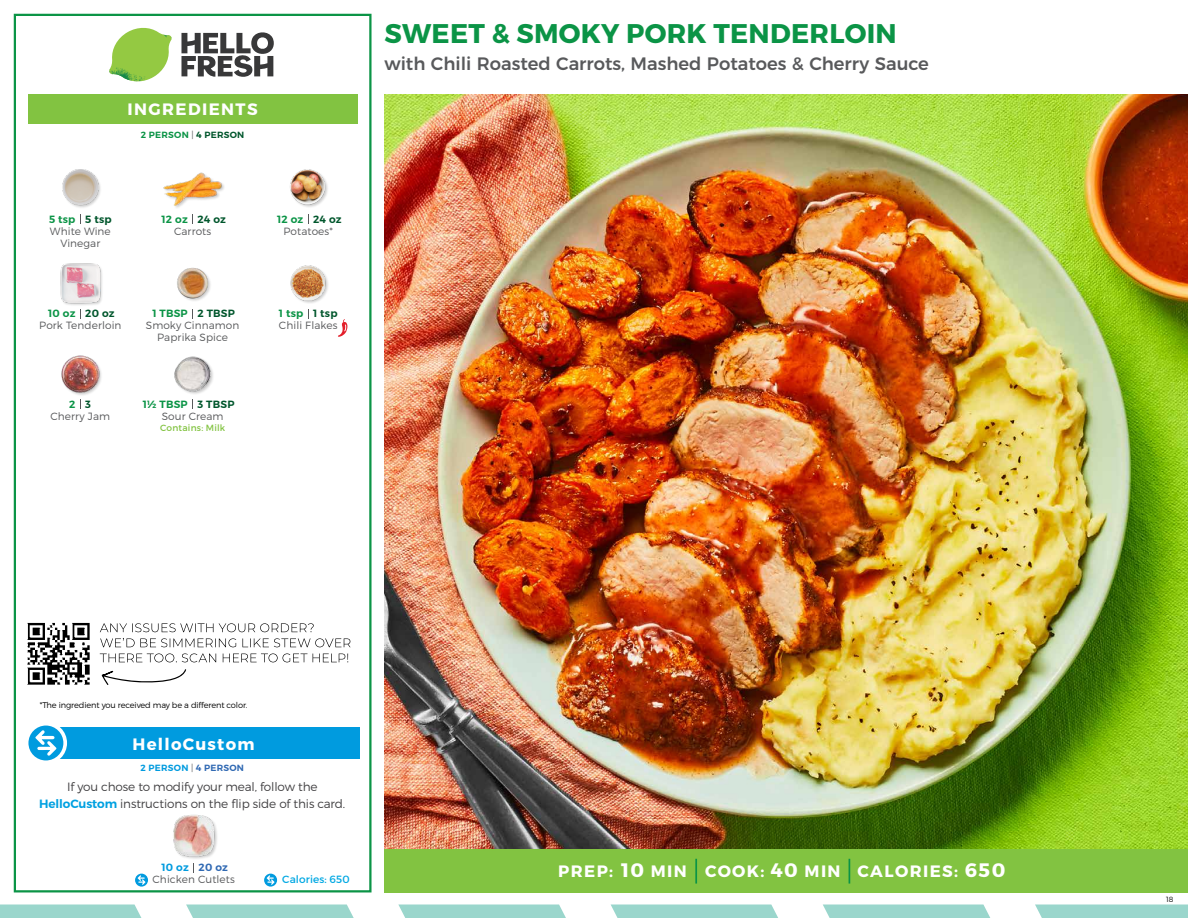
<style>
.page{position:relative;width:1188px;height:918px;background:#fff}
.page>*{position:absolute;margin:0;border:0;box-sizing:border-box;transform-origin:0 0}
.t1{font:700 27px "Montserrat";letter-spacing:.01em;color:#0b9446}
.t2{font:500 18px "Montserrat";color:#58595b}
.t3{font:700 16.5px "Montserrat";letter-spacing:.085em;color:#fff}
.t4{font:300 12px/16.5px "Montserrat";letter-spacing:-.01em;color:#414042;text-align:center}
.t5{font:300 10.5px/12px "Montserrat";letter-spacing:.01em;color:#58595b;text-align:center}
.t6{font:600 10.5px "Montserrat";letter-spacing:.02em;color:#0b9446}
.t7{font:600 10.5px "Montserrat";letter-spacing:.02em;color:#00562c}
.t8{font:10.5px "Montserrat";letter-spacing:.01em;color:#00a8e3}
.t9{font:600 10.5px "Montserrat";letter-spacing:.02em;color:#009bdf}
.t10{font:600 9px "Montserrat";letter-spacing:.03em;color:#0b9446}
.t11{font:600 9px "Montserrat";letter-spacing:.03em;color:#009bdf}
.t12{font:9px "Montserrat";letter-spacing:.02em;color:#82c341}
.t13{font:300 8.25px "Montserrat";letter-spacing:-.015em;color:#000}
.t14{font:300 7.5px "Montserrat";color:#000}
.s1{font-weight:300;color:#58595b}
.s2{color:#00562c}
.s3{font-weight:600;color:#00a1e1}
.s4{color:#3069b3}
.s5{font-size:19.5px}
</style>
<div class="page">
<svg style="left:0;top:904px;width:141px;height:14px"></svg>
<svg style="left:186px;top:904px;width:168px;height:14px"></svg>
<svg style="left:398px;top:904px;width:168px;height:14px"></svg>
<svg style="left:611px;top:904px;width:167px;height:14px"></svg>
<svg style="left:823px;top:904px;width:167px;height:14px"></svg>
<svg style="left:1035px;top:904px;width:153px;height:14px"></svg>
<div style="left:384px;top:849px;width:804px;height:43px;background:#82c341"></div>
<svg style="left:181px;top:32px;width:93px;height:45px"></svg>
<svg style="left:114px;top:28px;width:55px;height:36px"></svg>
<img style="left:143px;top:28px;width:29px;height:24px">
<img style="left:112px;top:48px;width:54px;height:10px">
<img style="left:109px;top:52px;width:55px;height:30px">
<img style="left:142px;top:58px;width:24px;height:23px">
<div style="left:28px;top:94px;width:330px;height:30px;background:#82c341"></div>
<div style="left:14px;top:14px;width:358px;height:878px;border:2px solid #0b9446"></div>
<img style="left:384px;top:94px;width:804px;height:755px">
<img style="left:177px;top:267px;width:34px;height:34px">
<img style="left:290px;top:265px;width:38px;height:38px">
<div style="left:164px;top:173px;width:61px;height:37px;background:#000;opacity:.2"></div>
<img style="left:163px;top:172px;width:59px;height:37px">
<img style="left:290px;top:169px;width:38px;height:38px">
<div style="left:61px;top:263px;width:43px;height:44px;background:#f8f8f8"></div>
<img style="left:60px;top:263px;width:42px;height:42px">
<img style="left:62px;top:169px;width:39px;height:39px">
<img style="left:174px;top:356px;width:39px;height:38px">
<img style="left:61px;top:355px;width:40px;height:40px">
<div style="left:173px;top:815px;width:45px;height:45px;background:#000;opacity:.2"></div>
<img style="left:173px;top:814px;width:45px;height:44px">
<svg style="left:338px;top:319px;width:9px;height:18px"></svg>
<div style="left:33px;top:727px;width:327px;height:32px;background:#009bdf"></div>
<svg style="left:25px;top:722px;width:42px;height:42px"></svg>
<div style="left:28px;top:726px;width:35px;height:34px;background:#009bdf;border-radius:50%"></div>
<svg style="left:35px;top:730px;width:22px;height:26px"></svg>
<svg style="left:135px;top:874px;width:13px;height:13px"></svg>
<svg style="left:138px;top:875px;width:8px;height:10px"></svg>
<svg style="left:264px;top:874px;width:13px;height:13px"></svg>
<svg style="left:267px;top:875px;width:8px;height:10px"></svg>
<hr style="left:695px;top:859px;width:2px;height:25px;background:#0b9446">
<svg style="left:849px;top:859px;width:1px;height:25px"></svg>
<img style="left:27px;top:622px;width:63px;height:63px">
<svg style="left:102px;top:669px;width:84px;height:16px"></svg>
<svg style="left:100px;top:653px;width:248px;height:9px"></svg>
<svg style="left:100px;top:638px;width:251px;height:9px"></svg>
<svg style="left:100px;top:623px;width:214px;height:9px"></svg>
<h1 class="t1" style="left:385px;top:17px;width:514px">SWEET &amp; SMOKY PORK TENDERLOIN</h1>
<h2 class="t2" style="left:384px;top:49px;width:546px">with Chili Roasted Carrots, Mashed Potatoes &amp; Cherry Sauce</h2>
<h3 class="t3" style="left:128px;top:99px;width:132px">INGREDIENTS</h3>
<p class="t10" style="left:141px;top:129px;width:105px">2 PERSON <span class="s1">|</span> <span class="s2">4 PERSON</span></p>
<p class="t6" style="left:49px;top:212px;width:28px">5 tsp</p>
<p class="t7" style="left:85px;top:212px;width:28px">5 tsp</p>
<p class="t6" style="left:162px;top:212px;width:28px">12 oz</p>
<p class="t6" style="left:277px;top:212px;width:28px">12 oz</p>
<p class="t7" style="left:198px;top:212px;width:30px">24 oz</p>
<p class="t7" style="left:313px;top:212px;width:30px">24 oz</p>
<p class="t5" style="left:50px;top:225px;width:62px">White Wine<br>Vinegar</p>
<p class="t5" style="left:174px;top:225px;width:39px">Carrots</p>
<p class="t5" style="left:284px;top:225px;width:51px">Potatoes*</p>
<p class="t6" style="left:48px;top:307px;width:29px">10 oz</p>
<p class="t7" style="left:85px;top:307px;width:31px">20 oz</p>
<p class="t6" style="left:152px;top:307px;width:37px">1 TBSP</p>
<p class="t6" style="left:279px;top:307px;width:26px">1 tsp</p>
<p class="t7" style="left:198px;top:307px;width:39px">2 TBSP</p>
<p class="t7" style="left:313px;top:307px;width:26px">1 tsp</p>
<p class="t5" style="left:39px;top:320px;width:84px">Pork Tenderloin</p>
<p class="t5" style="left:146px;top:320px;width:95px">Smoky Cinnamon<br>Paprika Spice</p>
<p class="t5" style="left:279px;top:320px;width:60px">Chili Flakes</p>
<p class="t6" style="left:69px;top:398px;width:8px">2</p>
<p class="t7" style="left:85px;top:398px;width:7px">3</p>
<p class="t6" style="left:143px;top:398px;width:46px">1½ TBSP</p>
<p class="t7" style="left:198px;top:398px;width:38px">3 TBSP</p>
<p class="t5" style="left:50px;top:410px;width:61px">Cherry Jam</p>
<p class="t5" style="left:162px;top:410px;width:63px">Sour Cream</p>
<p class="t12" style="left:160px;top:422px;width:67px">Contains: Milk</p>
<p class="t13" style="left:40px;top:700px;width:209px">*The ingredient you received may be a different color.</p>
<h3 class="t3" style="left:133px;top:734px;width:123px">HelloCustom</h3>
<p class="t4" style="left:39px;top:778px;width:308px">If you chose to modify your meal, follow the<br><span class="s3">HelloCustom</span> instructions on the flip side of this card.</p>
<p class="t11" style="left:141px;top:763px;width:105px">2 PERSON <span class="s1">|</span> <span class="s4">4 PERSON</span></p>
<p class="t9" style="left:162px;top:861px;width:68px">10 oz <span class="s4">20 oz</span></p>
<p class="t5" style="left:153px;top:873px;width:84px">Chicken Cutlets</p>
<p class="t8" style="left:282px;top:873px;width:69px">Calories: 650</p>
<h3 class="t3" style="left:558px;top:861px;width:449px">PREP: <span class="s5">10</span> MIN COOK: <span class="s5">40</span> MIN CALORIES: <span class="s5">650</span></h3>
<p class="t14" style="left:1166px;top:895px;width:9px">18</p>
</div>
